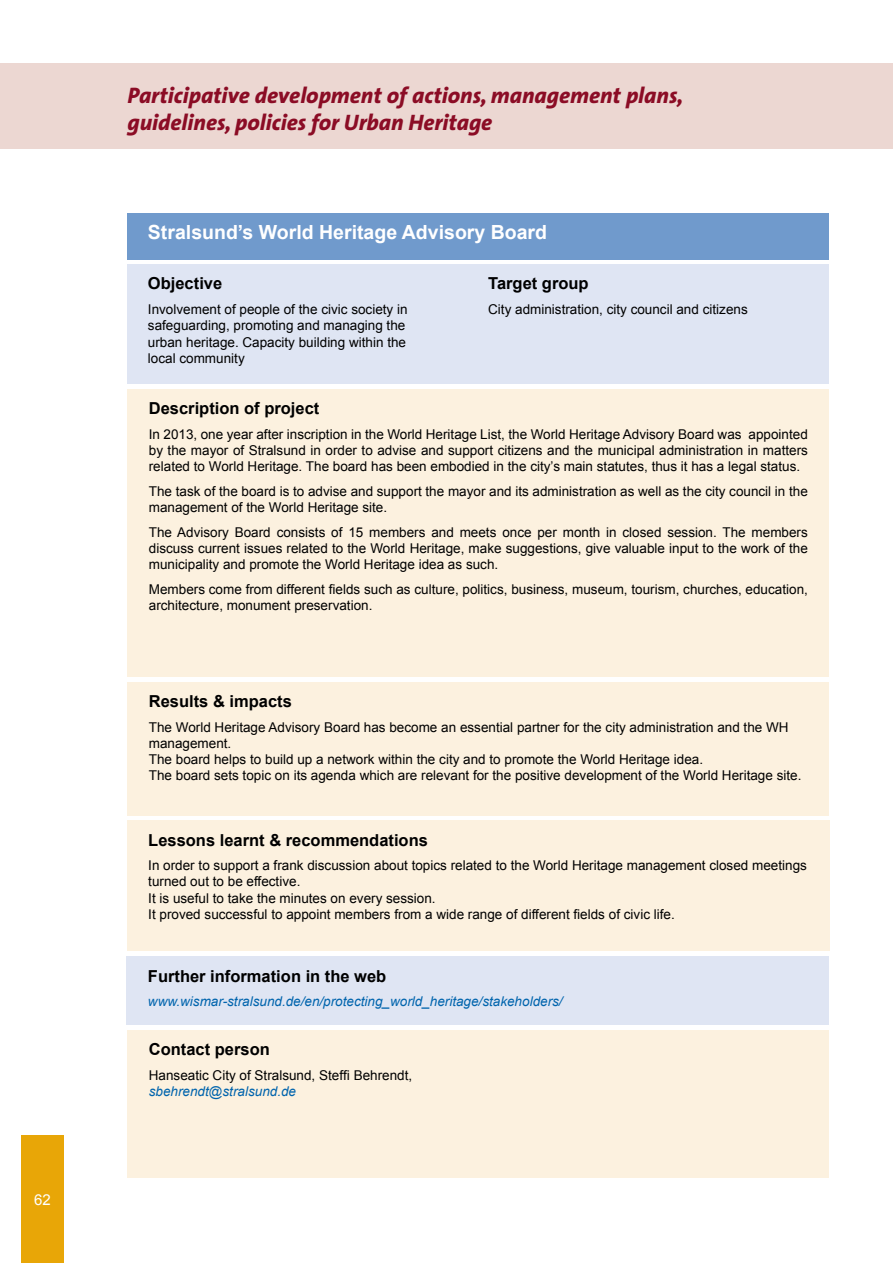
<style>
.page{position:relative;width:893px;height:1263px;background:#fff}
.page>*{position:absolute;margin:0;border:0;box-sizing:border-box;transform-origin:0 0}
.t1{font:italic 800 22.5px/27px "The Sans";color:#8b0c25}
.t2{font:700 19.5px "Arial";color:#fff}
.t3{font:700 16.5px "Arial";color:#000}
.t4{font:15px "Arial";color:#fff}
.t5{font:13.5px/16.2px "Arial";color:#000}
.t6{font:italic 13.5px "Arial";color:#0064ad}
</style>
<div class="page">
<div style="left:21px;top:1135px;width:43px;height:128px;background:#e8a607"></div>
<div style="left:0;top:64px;width:893px;height:85px;background:#ecd7d2"></div>
<div style="left:128px;top:389px;width:701px;height:288px;background:#fcf1df"></div>
<div style="left:128px;top:682px;width:701px;height:133px;background:#fcf1df"></div>
<div style="left:127px;top:821px;width:702px;height:130px;background:#fcf1df"></div>
<div style="left:127px;top:957px;width:702px;height:68px;background:#dfe5f3"></div>
<div style="left:127px;top:213px;width:701px;height:46px;background:#709acc"></div>
<div style="left:127px;top:265px;width:701px;height:119px;background:#dfe5f3"></div>
<div style="left:128px;top:1030px;width:701px;height:148px;background:#fcf1df"></div>
<p class="t4" style="left:34px;top:1189px;width:18px">62</p>
<h1 class="t1" style="left:128px;top:82px;width:557px">Participative development of actions, management plans, guidelines, policies for Urban Heritage</h1>
<h2 class="t2" style="left:148px;top:220px;width:401px">Stralsund’s World Heritage Advisory Board</h2>
<p class="t3" style="left:148px;top:273px;width:76px">Objective</p>
<p class="t5" style="left:148px;top:301px;width:261px">Involvement of people of the civic society in safeguarding, promoting and managing the urban heritage. Capacity building within the local community</p>
<p class="t3" style="left:488px;top:273px;width:102px">Target group</p>
<p class="t5" style="left:488px;top:301px;width:261px">City administration, city council and citizens</p>
<p class="t3" style="left:149px;top:397px;width:172px">Description of project</p>
<p class="t5" style="left:149px;top:426px;width:661px;text-align:justify">In 2013, one year after inscription in the World Heritage List, the World Heritage Advisory Board was appointed by the mayor of Stralsund in order to advise and support citizens and the municipal administration in matters related to World Heritage. The board has been embodied in the city’s main statutes, thus it has a legal status.</p>
<p class="t5" style="left:149px;top:483px;width:661px">The task of the board is to advise and support the mayor and its administration as well as the city council in the management of the World Heritage site.</p>
<p class="t5" style="left:149px;top:524px;width:661px;text-align:justify">The Advisory Board consists of 15 members and meets once per month in closed session. The members discuss current issues related to the World Heritage, make suggestions, give valuable input to the work of the municipality and promote the World Heritage idea as such.</p>
<p class="t5" style="left:149px;top:581px;width:661px">Members come from different fields such as culture, politics, business, museum, tourism, churches, education, architecture, monument preservation.</p>
<p class="t3" style="left:149px;top:690px;width:145px">Results &amp; impacts</p>
<p class="t5" style="left:149px;top:719px;width:654px">The World Heritage Advisory Board has become an essential partner for the city administration and the WH management.<br>The board helps to build up a network within the city and to promote the World Heritage idea.<br>The board sets topic on its agenda which are relevant for the positive development of the World Heritage site.</p>
<p class="t3" style="left:148px;top:829px;width:281px">Lessons learnt &amp; recommendations</p>
<p class="t5" style="left:148px;top:857px;width:660px">In order to support a frank discussion about topics related to the World Heritage management closed meetings turned out to be effective.<br>It is useful to take the minutes on every session.<br>It proved successful to appoint members from a wide range of different fields of civic life.</p>
<p class="t3" style="left:148px;top:965px;width:240px">Further information in the web</p>
<p class="t6" style="left:148px;top:993px;width:416px">www.wismar-stralsund.de/en/protecting_world_heritage/stakeholders/</p>
<p class="t3" style="left:149px;top:1038px;width:123px">Contact person</p>
<p class="t5" style="left:149px;top:1067px;width:265px">Hanseatic City of Stralsund, Steffi Behrendt,</p>
<p class="t6" style="left:149px;top:1082px;width:149px">sbehrendt@stralsund.de</p>
</div>
